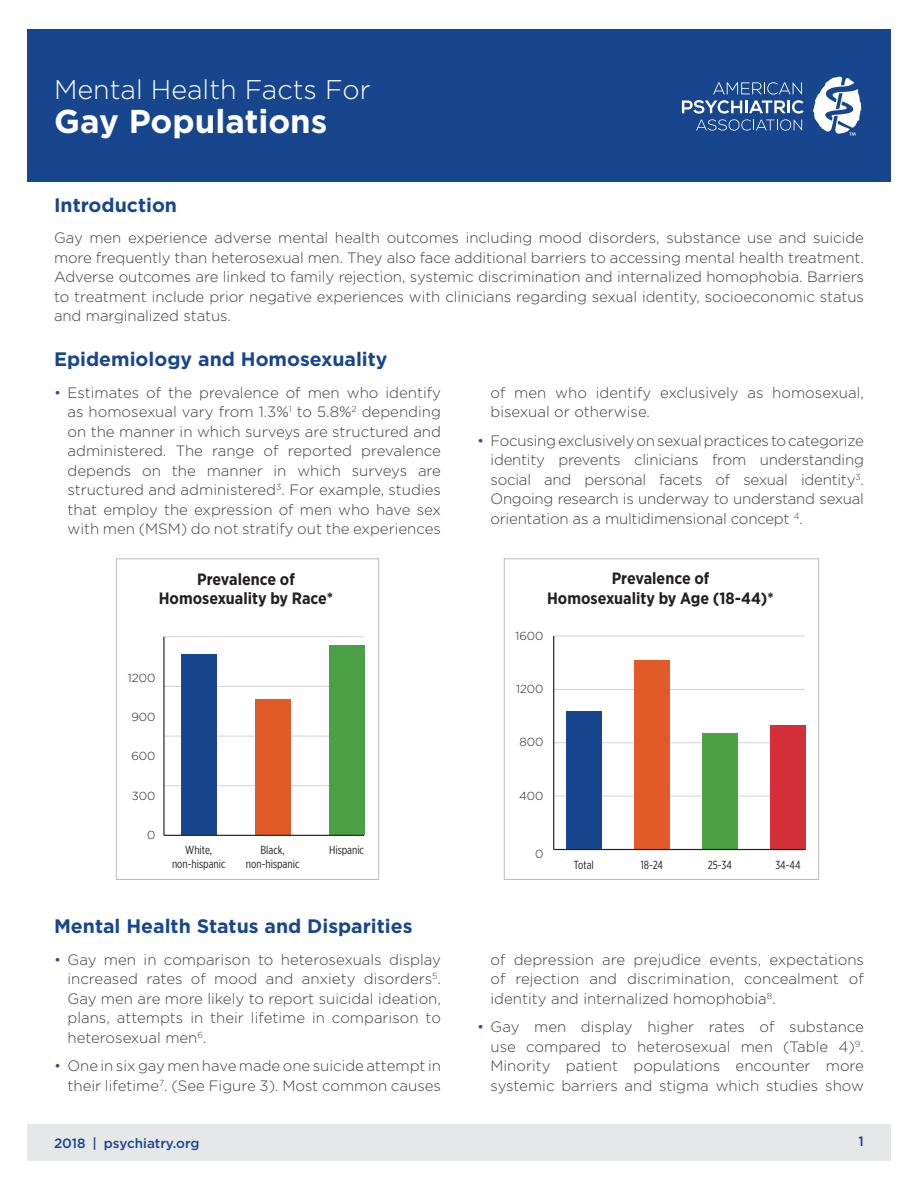
<style>
.page{position:relative;width:918px;height:1188px;background:#fff}
.page>*{position:absolute;margin:0;border:0;box-sizing:border-box;transform-origin:0 0}
.t1{font:700 33px "Gotham";color:#fff}
.t2{font:300 27px "Gotham";color:#fff}
.t3{font:700 19.5px "Gotham";color:#17468e}
.t4{font:700 16.35px/19.6px "Gotham Narrow";color:#231f20;text-align:center}
.Body{font:300 15px/19.5px "Gotham";color:#3e3e3f;text-align:justify}
.t5{font:500 13.5px "Gotham";color:#17468e}
.t6{font:11.7px/14.1px "Gotham X Narrow";color:#231f20;text-align:center}
.t7{font:300 11.7px "Gotham";color:#231f20}
.s1{color:#2f5296}
</style>
<div class="page">
<div style="left:27px;top:29px;width:864px;height:152px;background:#17468e"></div>
<svg style="left:813px;top:76px;width:48px;height:60px"></svg>
<svg style="left:682px;top:82px;width:122px;height:49px"></svg>
<div style="left:27px;top:1125px;width:864px;height:36px;background:#e6e7e9"></div>
<hr style="left:554px;top:796px;width:251px;height:1px;background:#d1d2d4">
<hr style="left:554px;top:742px;width:251px;height:1px;background:#d1d2d4">
<hr style="left:554px;top:689px;width:251px;height:1px;background:#d1d2d4">
<hr style="left:554px;top:636px;width:251px;height:1px;background:#d1d2d4">
<div style="left:566px;top:711px;width:35px;height:139px;background:#17468e"></div>
<div style="left:634px;top:660px;width:35px;height:190px;background:#e15a27"></div>
<div style="left:702px;top:733px;width:36px;height:117px;background:#4b9f45"></div>
<div style="left:770px;top:725px;width:36px;height:124px;background:#d32f38"></div>
<hr style="left:554px;top:849px;width:251px;height:1px;background:#231f20">
<hr style="left:553px;top:636px;width:1px;height:214px;background:#231f20">
<div style="left:504px;top:558px;width:315px;height:322px;border:1px solid #bcbdc0"></div>
<hr style="left:164px;top:637px;width:200px;height:1px;background:#d1d2d4">
<hr style="left:164px;top:785px;width:200px;height:1px;background:#d1d2d4">
<hr style="left:164px;top:736px;width:200px;height:1px;background:#d1d2d4">
<hr style="left:164px;top:686px;width:200px;height:1px;background:#d1d2d4">
<div style="left:181px;top:654px;width:35px;height:181px;background:#17468e"></div>
<div style="left:255px;top:700px;width:35px;height:135px;background:#e15a27"></div>
<div style="left:329px;top:645px;width:35px;height:190px;background:#4b9f45"></div>
<hr style="left:164px;top:835px;width:200px;height:1px;background:#231f20">
<hr style="left:163px;top:637px;width:2px;height:198px;background:#231f20">
<div style="left:116px;top:558px;width:263px;height:322px;border:1px solid #bcbdc0"></div>
<h1 class="t2" style="left:54px;top:72px;width:318px">Mental Health Facts For</h1>
<h1 class="t1" style="left:54px;top:100px;width:275px">Gay Populations</h1>
<h2 class="t3" style="left:54px;top:192px;width:125px">Introduction</h2>
<p class="Body" style="left:54px;top:228px;width:812px">Gay men experience adverse mental health outcomes including mood disorders, substance use and suicide more frequently than heterosexual men. They also face additional barriers to accessing mental health treatment.<br>Adverse outcomes are linked to family rejection, systemic discrimination and internalized homophobia. Barriers to treatment include prior negative experiences with clinicians regarding sexual identity, socioeconomic status and marginalized status.</p>
<h2 class="t3" style="left:54px;top:346px;width:335px">Epidemiology and Homosexuality</h2>
<p class="Body" style="left:67px;top:382px;width:375px;text-indent:-13px"><span class="s1">•</span> Estimates of the prevalence of men who identify as homosexual vary from 1.3%<sup>1</sup> to 5.8%<sup>2</sup> depending on the manner in which surveys are structured and administered. The range of reported prevalence depends on the manner in which surveys are structured and administered<sup>3</sup>. For example, studies that employ the expression of men who have sex with men (MSM) do not stratify out the experiences</p>
<p class="Body" style="left:490px;top:382px;width:375px">of men who identify exclusively as homosexual, bisexual or otherwise.</p>
<p class="Body" style="left:490px;top:430px;width:375px;text-indent:-14px"><span class="s1">•</span> Focusing exclusively on sexual practices to categorize identity prevents clinicians from understanding social and personal facets of sexual identity<sup>3</sup>.<br>Ongoing research is underway to understand sexual orientation as a multidimensional concept <sup>4</sup>.</p>
<p class="t4" style="left:159px;top:569px;width:176px">Prevalence of<br>Homosexuality by Race*</p>
<p class="t7" style="left:128px;top:670px;width:29px">1200</p>
<p class="t7" style="left:131px;top:709px;width:26px">900</p>
<p class="t7" style="left:131px;top:749px;width:26px">600</p>
<p class="t7" style="left:132px;top:788px;width:25px">300</p>
<p class="t7" style="left:147px;top:827px;width:10px">0</p>
<p class="t6" style="left:172px;top:843px;width:55px">White, non-hispanic</p>
<p class="t6" style="left:246px;top:843px;width:55px">Black, non-hispanic</p>
<p class="t6" style="left:329px;top:843px;width:36px">Hispanic</p>
<h2 class="t3" style="left:54px;top:913px;width:360px">Mental Health Status and Disparities</h2>
<p class="Body" style="left:68px;top:949px;width:375px;text-indent:-14px"><span class="s1">•</span> Gay men in comparison to heterosexuals display increased rates of mood and anxiety disorders<sup>5</sup>.<br>Gay men are more likely to report suicidal ideation, plans, attempts in their lifetime in comparison to heterosexual men<sup>6</sup>.</p>
<p class="Body" style="left:54px;top:1056px;width:389px;text-align:right"><span class="s1">•</span> One in six gay men have made one suicide attempt in their lifetime<sup>7</sup>. (See Figure 3). Most common causes</p>
<p class="t4" style="left:547px;top:568px;width:228px">Prevalence of<br>Homosexuality by Age (18-44)*</p>
<p class="t7" style="left:516px;top:628px;width:30px">1600</p>
<p class="t7" style="left:516px;top:682px;width:29px">1200</p>
<p class="t7" style="left:520px;top:735px;width:25px">800</p>
<p class="t7" style="left:519px;top:788px;width:26px">400</p>
<p class="t7" style="left:535px;top:846px;width:10px">0</p>
<p class="t6" style="left:574px;top:858px;width:21px">Total</p>
<p class="t6" style="left:641px;top:858px;width:24px">18-24</p>
<p class="t6" style="left:708px;top:858px;width:26px">25-34</p>
<p class="t6" style="left:775px;top:858px;width:27px">34-44</p>
<p class="Body" style="left:491px;top:949px;width:375px">of depression are prejudice events, expectations of rejection and discrimination, concealment of identity and internalized homophobia<sup>8</sup>.</p>
<p class="Body" style="left:490px;top:1017px;width:375px;text-indent:-14px"><span class="s1">•</span> Gay men display higher rates of substance use compared to heterosexual men (Table 4)<sup>9</sup>.<br>Minority patient populations encounter more systemic barriers and stigma which studies show</p>
<h1 class="t5" style="left:54px;top:1135px;width:147px">2018 | psychiatry.org</h1>
<h1 class="t5" style="left:859px;top:1133px;width:7px">1</h1>
</div>
